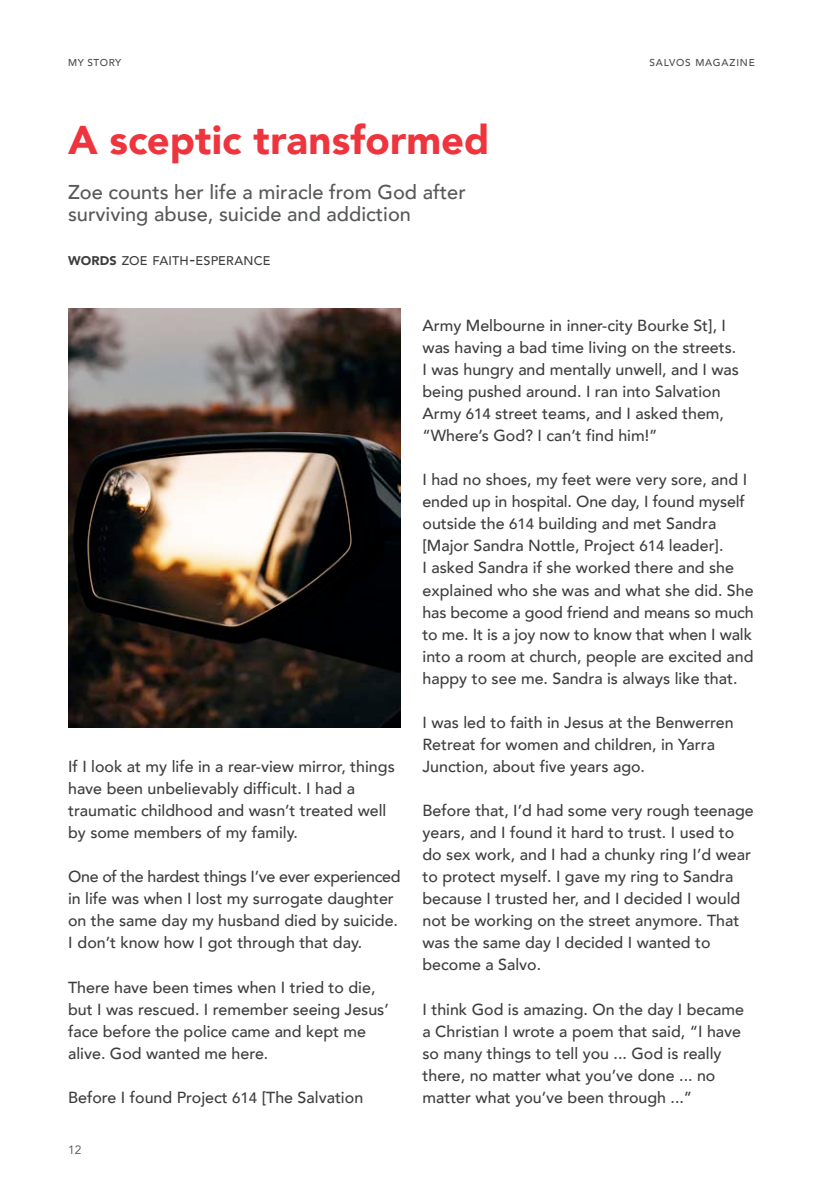
<style>
.page{position:relative;width:840px;height:1191px;background:#fff}
.page>*{position:absolute;margin:0;border:0;box-sizing:border-box;transform-origin:0 0}
.Salvos_Header{font:900 40px "Avenir";color:#ee343d}
.Salvos_Subhead{font:500 20px/22px "Avenir";color:#57585a}
.Body{font:500 16px/22px "Avenir";color:#3e3e3f}
.Salvos_By-Line{font:500 12.6px "Avenir";letter-spacing:.015em;color:#3e3e3f}
.t1{font:12px "Avenir";color:#4b4c4d}
.Page_name_-_Left{font:500 10px "Avenir";letter-spacing:.08em;color:#4b4c4d}
.Page_name_-_Left-2{font:500 10px "Avenir";letter-spacing:.06em;color:#4b4c4d}
.s1{font-weight:900}
.s2{font-size:18px}
.s3{font-size:15px}
</style>
<div class="page">
<img style="left:68px;top:309px;width:332px;height:419px">
<p class="Page_name_-_Left-2" style="left:68px;top:54px;width:55px">MY STORY</p>
<p class="Salvos_Header" style="left:68px;top:106px;width:422px">A sceptic transformed</p>
<p class="Salvos_Subhead" style="left:68px;top:179px;width:399px">Zoe counts her life a miracle from God after surviving abuse, suicide and addiction</p>
<p class="Salvos_By-Line" style="left:68px;top:249px;width:204px"><span class="s1">WORDS</span> ZOE FAITH<span class="s2">-</span>ESPERANCE</p>
<p class="Page_name_-_Left" style="left:649px;top:54px;width:107px">SALVOS MAGAZINE</p>
<p class="Body" style="left:68px;top:754px;width:328px">If I look at my life in a rear-view mirror, things have been unbelievably difficult. I had a traumatic childhood and wasn’t treated well by some members of my family.</p>
<p class="Body" style="left:68px;top:864px;width:334px">One of the hardest things I’ve ever experienced in life was when I lost my surrogate daughter on the same day my husband died by suicide.<br>I don’t know how I got through that day.</p>
<p class="Body" style="left:68px;top:975px;width:322px">There have been times when I tried to die, but I was rescued. I remember seeing Jesus’ face before the police came and kept me alive. God wanted me here.</p>
<p class="Body" style="left:68px;top:1085px;width:296px">Before I found Project <span class="s3">614</span> [The Salvation</p>
<p class="t1" style="left:68px;top:1142px;width:15px">12</p>
<p class="Body" style="left:422px;top:313px;width:318px">Army Melbourne in inner-city Bourke St], I was having a bad time living on the streets.<br>I was hungry and mentally unwell, and I was being pushed around. I ran into Salvation Army <span class="s3">614</span> street teams, and I asked them, “Where’s God? I can’t find him!”</p>
<p class="Body" style="left:422px;top:468px;width:332px">I had no shoes, my feet were very sore, and I ended up in hospital. One day, I found myself outside the <span class="s3">614</span> building and met Sandra [Major Sandra Nottle, Project <span class="s3">614</span> leader].<br>I asked Sandra if she worked there and she explained who she was and what she did. She has become a good friend and means so much to me. It is a joy now to know that when I walk into a room at church, people are excited and happy to see me. Sandra is always like that.</p>
<p class="Body" style="left:422px;top:710px;width:312px">I was led to faith in Jesus at the Benwerren<br>Retreat for women and children, in Yarra<br>Junction, about five years ago.</p>
<p class="Body" style="left:422px;top:798px;width:332px">Before that, I’d had some very rough teenage years, and I found it hard to trust. I used to do sex work, and I had a chunky ring I’d wear to protect myself. I gave my ring to Sandra because I trusted her, and I decided I would not be working on the street anymore. That was the same day I decided I wanted to become a Salvo.</p>
<p class="Body" style="left:422px;top:997px;width:323px">I think God is amazing. On the day I became a Christian I wrote a poem that said, “I have so many things to tell you ... God is really there, no matter what you’ve done ... no matter what you’ve been through ...”</p>
</div>
